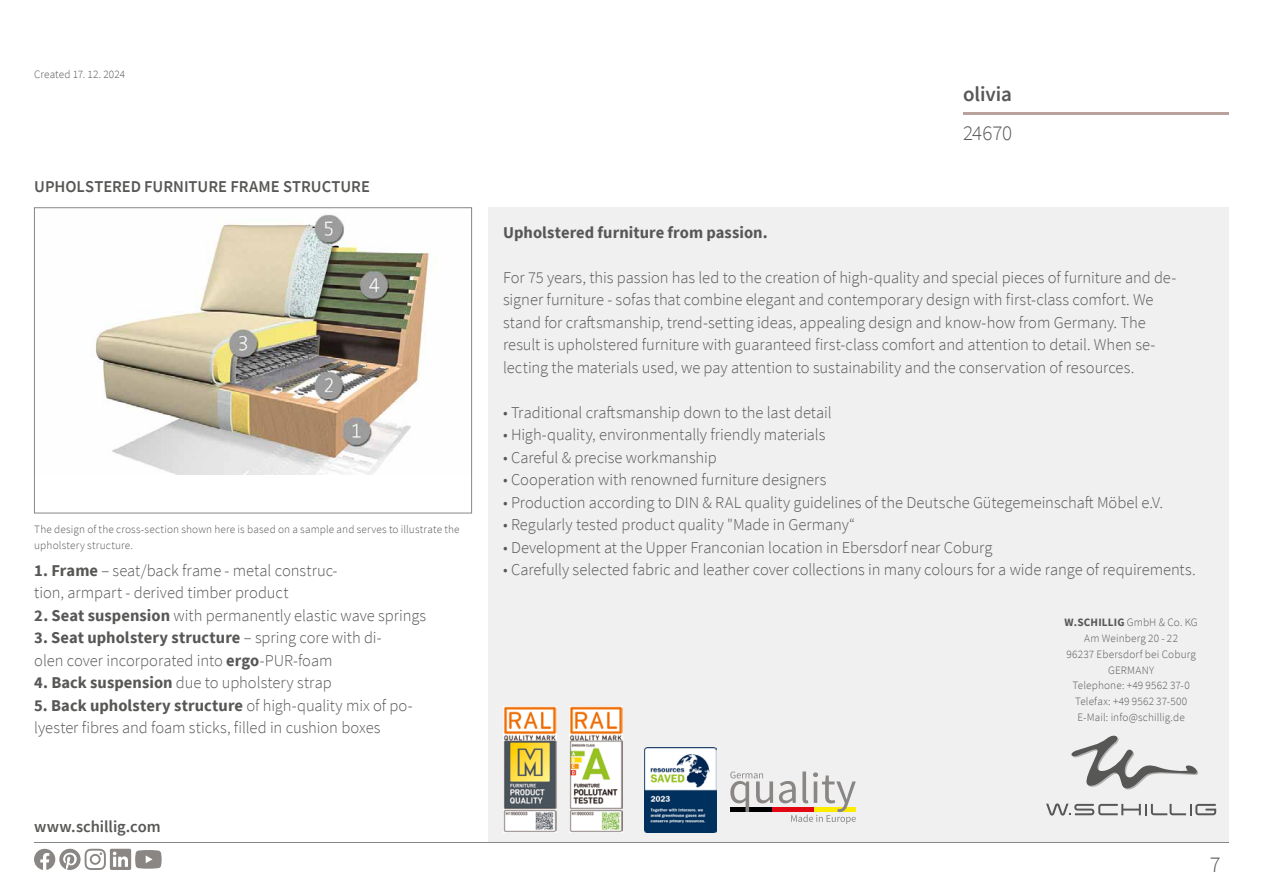
<style>
.page{position:relative;width:1263px;height:893px;background:#fff}
.page>*{position:absolute;margin:0;border:0;box-sizing:border-box;transform-origin:0 0}
.t1{font:300 22.5px "Source Sans Pro";color:#575756}
.t2{font:600 21px "Source Sans Pro";letter-spacing:-.005em;color:#575756}
.t3{font:300 21px "Source Sans Pro";letter-spacing:-.01em;color:#575756}
.t4{font:300 16.5px/22.5px "Source Sans Pro";letter-spacing:-.005em;color:#575756}
.t5{font:600 16.5px "Source Sans Pro";color:#575756}
.t6{font:700 16.5px "Source Sans Pro";color:#575756}
.t7{font:300 11.25px/15.8px "Source Sans Pro";letter-spacing:.015em;color:#575756}
.s1{font-weight:700}
</style>
<div class="page">
<div style="left:488px;top:207px;width:741px;height:635px;background:#f0f0f1"></div>
<hr style="left:34px;top:842px;width:1195px;height:1px;background:#898684">
<hr style="left:963px;top:113px;width:266px;height:2px;background:#b8a29b">
<img style="left:95px;top:214px;width:334px;height:260px">
<div style="left:34px;top:207px;width:438px;height:306px;border:1px solid #898684"></div>
<svg style="left:34px;top:849px;width:128px;height:21px"></svg>
<svg style="left:1071px;top:736px;width:127px;height:54px"></svg>
<svg style="left:1046px;top:803px;width:170px;height:13px"></svg>
<img style="left:503px;top:706px;width:53px;height:126px">
<img style="left:570px;top:706px;width:53px;height:126px">
<img style="left:644px;top:747px;width:72px;height:85px">
<hr style="left:772px;top:808px;width:42px;height:4px;background:#e30613">
<svg style="left:779px;top:771px;width:77px;height:53px"></svg>
<svg style="left:730px;top:771px;width:43px;height:41px"></svg>
<p class="t7" style="left:34px;top:66px;width:93px">Created 17. 12. 2024</p>
<p class="t5" style="left:34px;top:176px;width:337px">UPHOLSTERED FURNITURE FRAME STRUCTURE</p>
<p class="t7" style="left:34px;top:521px;width:427px">The design of the cross-section shown here is based on a sample and serves to illustrate the upholstery structure.</p>
<p class="t4" style="left:34px;top:559px;width:305px"><span class="s1">1. Frame</span> – seat/back frame - metal construc&shy;tion, armpart - derived timber product</p>
<p class="t4" style="left:34px;top:604px;width:393px"><span class="s1">2. Seat suspension</span> with permanently elastic wave springs</p>
<p class="t4" style="left:34px;top:627px;width:349px"><span class="s1">3. Seat upholstery structure</span> – spring core with di&shy;olen cover incorporated into <span class="s1">ergo</span>-PUR-foam</p>
<p class="t4" style="left:34px;top:672px;width:299px"><span class="s1">4. Back suspension</span> due to upholstery strap</p>
<p class="t4" style="left:34px;top:694px;width:380px"><span class="s1">5. Back upholstery structure</span> of high-quality mix of po&shy;lyester fibres and foam sticks, filled in cushion boxes</p>
<p class="t5" style="left:34px;top:816px;width:128px">www.schillig.com</p>
<p class="t2" style="left:963px;top:80px;width:50px">olivia</p>
<p class="t3" style="left:963px;top:120px;width:51px">24670</p>
<p class="t6" style="left:503px;top:221px;width:266px">Upholstered furniture from passion.</p>
<p class="t4" style="left:503px;top:266px;width:675px">For 75 years, this passion has led to the creation of high-quality and special pieces of furniture and de&shy;signer furniture - sofas that combine elegant and contemporary design with first-class comfort. We stand for craftsmanship, trend-setting ideas, appealing design and know-how from Germany. The result is upholstered furniture with guaranteed first-class comfort and attention to detail. When se&shy;lecting the materials used, we pay attention to sustainability and the conservation of resources.</p>
<p class="t4" style="left:503px;top:401px;width:330px">• Traditional craftsmanship down to the last detail</p>
<p class="t4" style="left:503px;top:423px;width:324px">• High-quality, environmentally friendly materials</p>
<p class="t4" style="left:503px;top:446px;width:215px">• Careful &amp; precise workmanship</p>
<p class="t4" style="left:503px;top:468px;width:325px">• Cooperation with renowned furniture designers</p>
<p class="t4" style="left:503px;top:491px;width:662px">• Production according to DIN &amp; RAL quality guidelines of the Deutsche Gütegemeinschaft Möbel e.V.</p>
<p class="t4" style="left:503px;top:513px;width:353px">• Regularly tested product quality "Made in Germany“</p>
<p class="t4" style="left:503px;top:536px;width:491px">• Development at the Upper Franconian location in Ebersdorf near Coburg</p>
<p class="t4" style="left:503px;top:558px;width:694px">• Carefully selected fabric and leather cover collections in many colours for a wide range of requirements.</p>
<p class="t7" style="left:1064px;top:615px;width:135px;text-align:center"><span class="s1">W.SCHILLIG</span> GmbH &amp; Co. KG<br>Am Weinberg 20 - 22<br>96237 Ebersdorf bei Coburg<br>GERMANY<br>Telephone: +49 9562 37-0<br>Telefax: +49 9562 37-500<br>E-Mail: info@schillig.de</p>
<h1 class="t1" style="left:1210px;top:850px;width:12px">7</h1>
</div>
